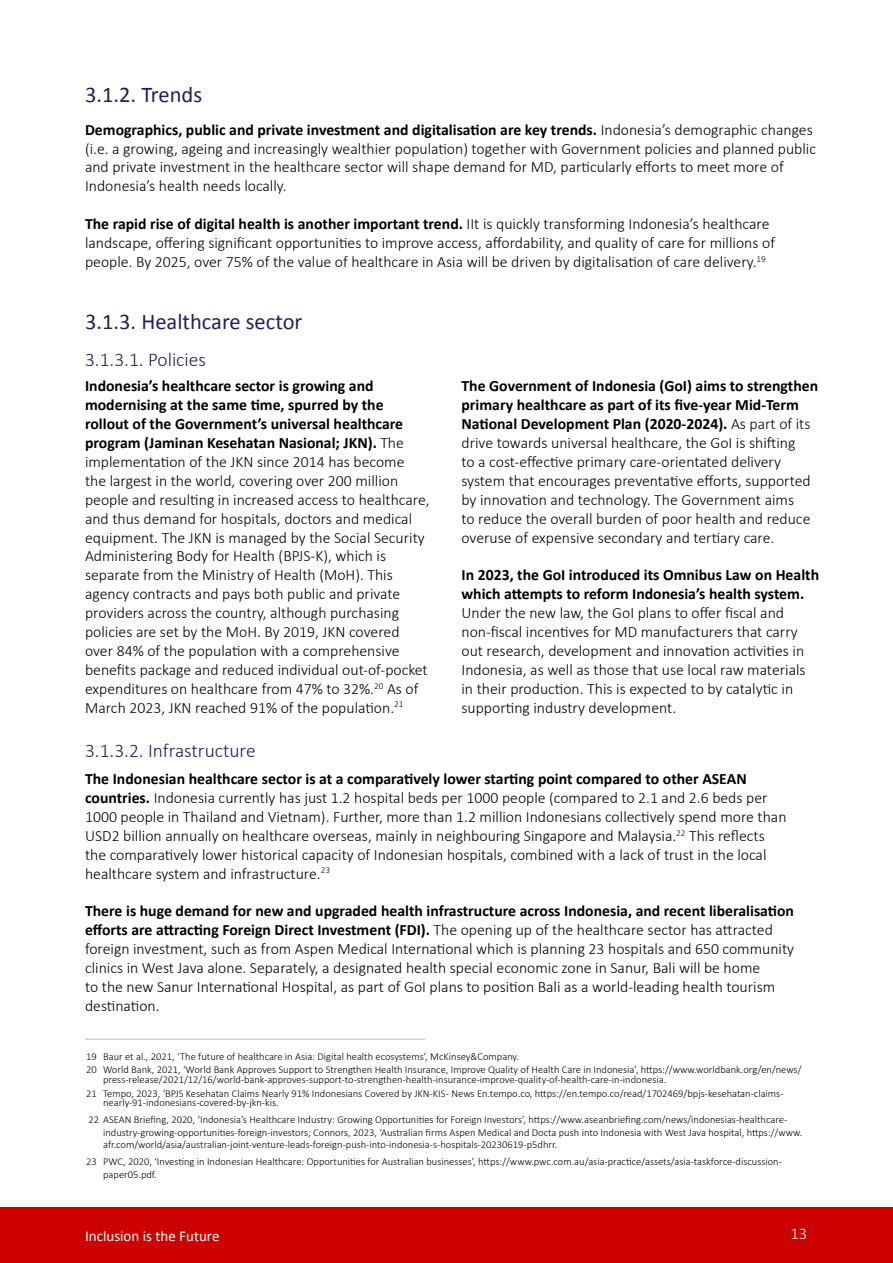
<style>
.page{position:relative;width:893px;height:1263px;background:#fff}
.page>*{position:absolute;margin:0;border:0;box-sizing:border-box;transform-origin:0 0}
.t1{font:22.5px "Calibri";color:#21205f}
.t2{font:300 19.5px "Calibri";color:#21205f}
.t3{font:300 16.5px "Calibri";color:#fff}
.t4{font:300 15.75px/18.9px "Calibri";color:#000}
.t5{font:700 15.75px/18.9px "Calibri";color:#000}
.t6{font:15px "Calibri";color:#fff}
.t7{font:300 10.5px/13.8px "Calibri";color:#000}
.s1{font-weight:700}
</style>
<div class="page">
<div style="left:0;top:1208px;width:893px;height:55px;background:#c00"></div>
<hr style="left:85px;top:1038px;width:340px;height:2px;background:#d1d3d4">
<h1 class="t1" style="left:85px;top:80px;width:119px">3.1.2. Trends</h1>
<p class="t4" style="left:85px;top:120px;width:733px"><span class="s1">Demographics, public and private investment and digitalisation are key trends.</span> Indonesia’s demographic changes (i.e. a growing, ageing and increasingly wealthier population) together with Government policies and planned public and private investment in the healthcare sector will shape demand for MD, particularly efforts to meet more of Indonesia’s health needs locally.</p>
<p class="t4" style="left:85px;top:214px;width:691px"><span class="s1">The rapid rise of digital health is another important trend.</span> IIt is quickly transforming Indonesia’s healthcare landscape, offering significant opportunities to improve access, affordability, and quality of care for millions of people. By 2025, over 75% of the value of healthcare in Asia will be driven by digitalisation of care delivery.<sup>19</sup></p>
<h1 class="t1" style="left:85px;top:307px;width:219px">3.1.3. Healthcare sector</h1>
<p class="t2" style="left:85px;top:347px;width:123px">3.1.3.1. Policies</p>
<p class="t4" style="left:85px;top:376px;width:346px"><span class="s1">Indonesia’s healthcare sector is growing and modernising at the same time, spurred by the rollout of the Government’s universal healthcare program (Jaminan Kesehatan Nasional; JKN).</span> The implementation of the JKN since 2014 has become<br>the largest in the world, covering over 200 million people and resulting in increased access to healthcare, and thus demand for hospitals, doctors and medical equipment. The JKN is managed by the Social Security Administering Body for Health (BPJS-K), which is separate from the Ministry of Health (MoH). This agency contracts and pays both public and private providers across the country, although purchasing policies are set by the MoH. By 2019, JKN covered over 84% of the population with a comprehensive benefits package and reduced individual out-of-pocket expenditures on healthcare from 47% to 32%.<sup>20</sup> As of March 2023, JKN reached 91% of the population.<sup>21</sup></p>
<p class="t2" style="left:85px;top:739px;width:172px">3.1.3.2. Infrastructure</p>
<p class="t4" style="left:461px;top:376px;width:358px"><span class="s1">The Government of Indonesia (GoI) aims to strengthen primary healthcare as part of its five-year Mid-Term National Development Plan (2020-2024).</span> As part of its drive towards universal healthcare, the GoI is shifting<br>to a cost-effective primary care-orientated delivery system that encourages preventative efforts, supported by innovation and technology. The Government aims<br>to reduce the overall burden of poor health and reduce overuse of expensive secondary and tertiary care.</p>
<p class="t5" style="left:461px;top:566px;width:359px">In 2023, the GoI introduced its Omnibus Law on Health which attempts to reform Indonesia’s health system.</p>
<p class="t4" style="left:461px;top:603px;width:346px">Under the new law, the GoI plans to offer fiscal and non-fiscal incentives for MD manufacturers that carry out research, development and innovation activities in Indonesia, as well as those that use local raw materials in their production. This is expected to by catalytic in supporting industry development.</p>
<p class="t4" style="left:85px;top:769px;width:703px"><span class="s1">The Indonesian healthcare sector is at a comparatively lower starting point compared to other ASEAN countries.</span> Indonesia currently has just 1.2 hospital beds per 1000 people (compared to 2.1 and 2.6 beds per 1000 people in Thailand and Vietnam). Further, more than 1.2 million Indonesians collectively spend more than USD2 billion annually on healthcare overseas, mainly in neighbouring Singapore and Malaysia.<sup>22</sup> This reflects the comparatively lower historical capacity of Indonesian hospitals, combined with a lack of trust in the local healthcare system and infrastructure.<sup>23</sup></p>
<p class="t4" style="left:85px;top:902px;width:711px"><span class="s1">There is huge demand for new and upgraded health infrastructure across Indonesia, and recent liberalisation efforts are attracting Foreign Direct Investment (FDI).</span> The opening up of the healthcare sector has attracted foreign investment, such as from Aspen Medical International which is planning 23 hospitals and 650 community clinics in West Java alone. Separately, a designated health special economic zone in Sanur, Bali will be home<br>to the new Sanur International Hospital, as part of GoI plans to position Bali as a world-leading health tourism destination.</p>
<p class="t7" style="left:86px;top:1049px;width:717px">19 Baur et al., 2021, ‘The future of healthcare in Asia: Digital health ecosystems’, McKinsey&amp;Company.<br>20 World Bank, 2021, ‘World Bank Approves Support to Strengthen Health Insurance, Improve Quality of Health Care in Indonesia’, https://www.worldbank.org/en/news/</p>
<p class="t7" style="left:86px;top:1072px;width:699px;text-indent:17px">press-release/2021/12/16/world-bank-approves-support-to-strengthen-health-insurance-improve-quality-of-health-care-in-indonesia.<br>21 Tempo, 2023, ‘BPJS Kesehatan Claims Nearly 91% Indonesians Covered by JKN-KIS- News En.tempo.co, https://en.tempo.co/read/1702469/bpjs-kesehatan-claims-</p>
<p class="t7" style="left:89px;top:1094px;width:700px;line-height:16.8px;text-indent:15px">nearly-91-indonesians-covered-by-jkn-kis.<br>22 ASEAN Briefing, 2020, ‘Indonesia’s Healthcare Industry: Growing Opportunities for Foreign Investors’, https://www.aseanbriefing.com/news/indonesias-healthcare-</p>
<p class="t7" style="left:103px;top:1126px;width:701px;line-height:12.6px">industry-growing-opportunities-foreign-investors; Connors, 2023, ‘Australian firms Aspen Medical and Docta push into Indonesia with West Java hospital, https://www. afr.com/world/asia/australian-joint-venture-leads-foreign-push-into-indonesia-s-hospitals-20230619-p5dhrr.</p>
<p class="t7" style="left:103px;top:1155px;width:680px;line-height:12.6px;text-indent:-17px">23 PWC, 2020, ‘Investing in Indonesian Healthcare: Opportunities for Australian businesses’, https://www.pwc.com.au/asia-practice/assets/asia-taskforce-discussion&shy;paper05.pdf.</p>
<p class="t6" style="left:85px;top:1226px;width:136px">Inclusion is the Future</p>
<p class="t3" style="left:790px;top:1223px;width:18px">13</p>
</div>
